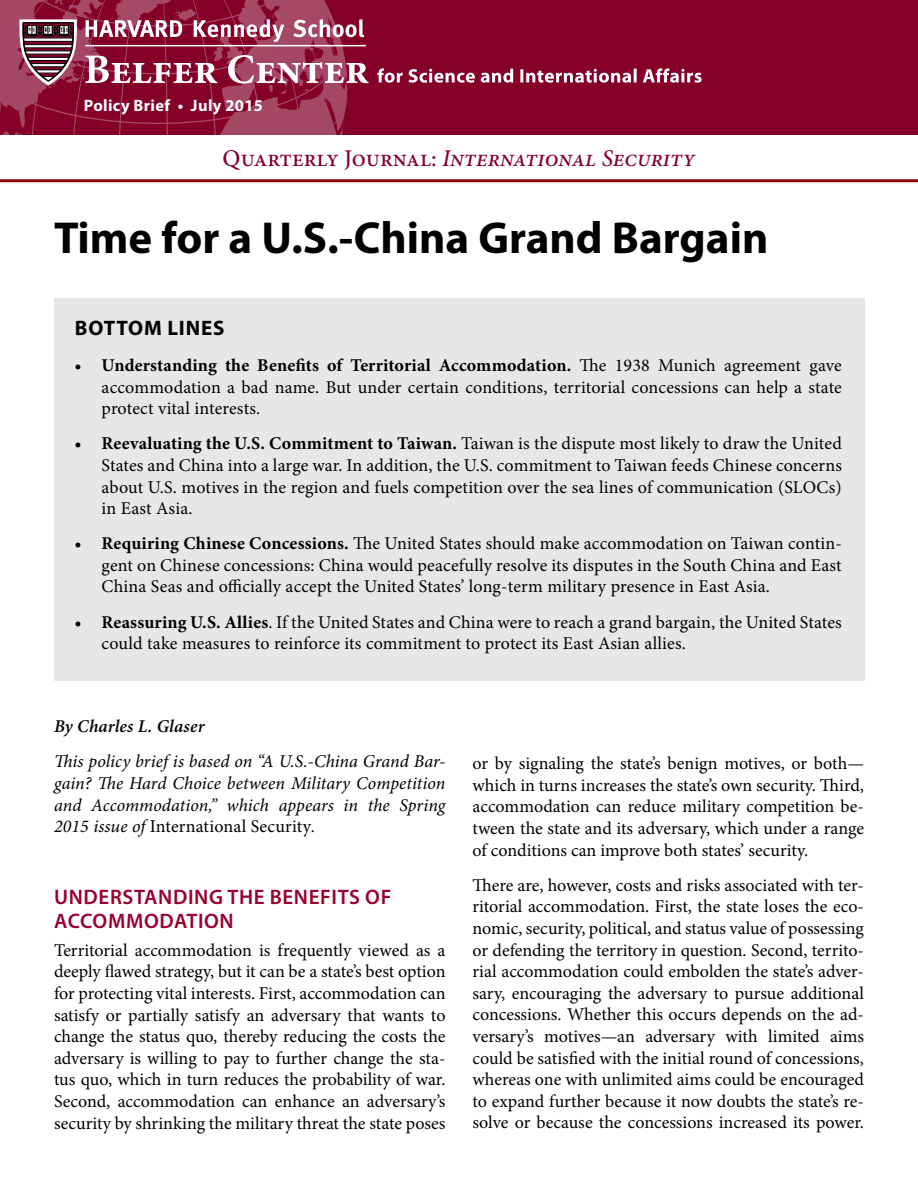
<style>
.page{position:relative;width:918px;height:1188px;background:#fff}
.page>*{position:absolute;margin:0;border:0;box-sizing:border-box;transform-origin:0 0}
.t1{font:700 45px "Myriad Pro";color:#000}
.t2{font:italic 500 24px "Minion Pro";color:#840029}
.t3{font:600 21px/24px "Myriad Pro";letter-spacing:.03em;color:#98002e}
.t4{font:700 21px "Myriad Pro";letter-spacing:.04em;color:#000}
.t5{font:18px/21.6px "Minion Pro";letter-spacing:.005em;color:#000;text-align:justify}
.Body_paragraphs{font:italic 18px/21.6px "Minion Pro";color:#000;text-align:justify}
.t6{font:italic 600 18px "Minion Pro";letter-spacing:.01em;color:#000}
.t7{font:700 16.5px "Myriad Pro";letter-spacing:.02em;color:#fff}
.s1{font-style:normal}
.s2{font-weight:700}
</style>
<div class="page">
<div style="left:0;top:0;width:918px;height:135px;background:#840029"></div>
<svg style="left:0;top:0;width:348px;height:135px"></svg>
<hr style="left:85px;top:45px;width:281px;height:1px;background:#fff">
<svg style="left:86px;top:0;width:278px;height:42px"></svg>
<svg style="left:85px;top:55px;width:284px;height:29px"></svg>
<svg style="left:377px;top:68px;width:325px;height:15px"></svg>
<svg style="left:19px;top:19px;width:58px;height:66px"></svg>
<div style="left:54px;top:298px;width:810px;height:382px;background:#e6e7e8"></div>
<hr style="left:0;top:179px;width:918px;height:3px;background:#8b0304">
<p class="t7" style="left:84px;top:95px;width:181px">Policy Brief • July 2015</p>
<p class="t2" style="left:223px;top:142px;width:474px"><span class="s1">Quarterly Journal:</span> International Security</p>
<p class="t1" style="left:54px;top:208px;width:716px">Time for a U.S.-China Grand Bargain</p>
<p class="t4" style="left:75px;top:314px;width:151px">BOTTOM LINES</p>
<p class="t5" style="left:102px;top:355px;width:742px;text-indent:-27px"><span class="s2">• Understanding the Benefits of Territorial Accommodation.</span> The 1938 Munich agreement gave accommodation a bad name. But under certain conditions, territorial concessions can help a state protect vital interests.</p>
<p class="t5" style="left:102px;top:433px;width:742px;text-indent:-27px"><span class="s2">• Reevaluating the U.S. Commitment to Taiwan.</span> Taiwan is the dispute most likely to draw the United States and China into a large war. In addition, the U.S. commitment to Taiwan feeds Chinese concerns about U.S. motives in the region and fuels competition over the sea lines of communication (SLOCs) in East Asia.</p>
<p class="t5" style="left:102px;top:533px;width:742px;text-indent:-27px"><span class="s2">• Requiring Chinese Concessions.</span> The United States should make accommodation on Taiwan contin&shy;gent on Chinese concessions: China would peacefully resolve its disputes in the South China and East China Seas and officially accept the United States’ long-term military presence in East Asia.</p>
<p class="t5" style="left:102px;top:611px;width:742px;text-indent:-27px"><span class="s2">• Reassuring U.S. Allies</span>. If the United States and China were to reach a grand bargain, the United States could take measures to reinforce its commitment to protect its East Asian allies.</p>
<p class="t6" style="left:54px;top:714px;width:152px">By Charles L. Glaser</p>
<p class="Body_paragraphs" style="left:54px;top:751px;width:393px">This policy brief is based on “A U.S.-China Grand Bar&shy;gain? The Hard Choice between Military Competition and Accommodation,” which appears in the Spring 2015 issue of <span class="s1">International Security</span>.</p>
<p class="t3" style="left:54px;top:884px;width:339px">UNDERSTANDING THE BENEFITS OF<br>ACCOMMODATION</p>
<p class="t5" style="left:54px;top:939px;width:393px">Territorial accommodation is frequently viewed as a deeply flawed strategy, but it can be a state’s best option for protecting vital interests. First, accommodation can satisfy or partially satisfy an adversary that wants to change the status quo, thereby reducing the costs the adversary is willing to pay to further change the sta&shy;tus quo, which in turn reduces the probability of war.<br>Second, accommodation can enhance an adversary’s security by shrinking the military threat the state poses</p>
<p class="t5" style="left:472px;top:753px;width:393px">or by signaling the state’s benign motives, or both— which in turns increases the state’s own security. Third, accommodation can reduce military competition be&shy;tween the state and its adversary, which under a range of conditions can improve both states’ security.</p>
<p class="t5" style="left:472px;top:874px;width:393px">There are, however, costs and risks associated with ter&shy;ritorial accommodation. First, the state loses the eco&shy;nomic, security, political, and status value of possessing or defending the territory in question. Second, territo&shy;rial accommodation could embolden the state’s adver&shy;sary, encouraging the adversary to pursue additional concessions. Whether this occurs depends on the ad&shy;versary’s motives—an adversary with limited aims could be satisfied with the initial round of concessions, whereas one with unlimited aims could be encouraged to expand further because it now doubts the state’s re&shy;solve or because the concessions increased its power.</p>
</div>
